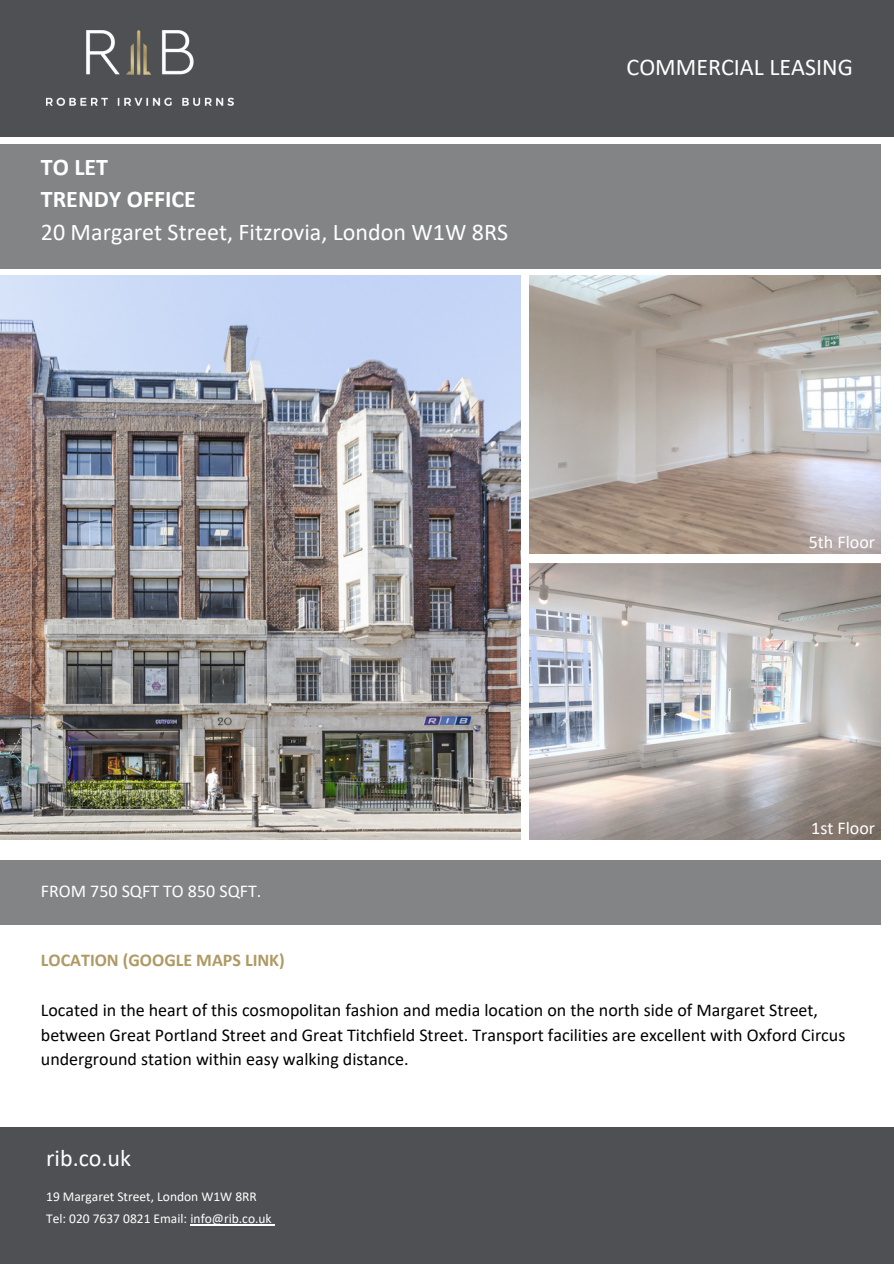
<style>
.page{position:relative;width:894px;height:1264px;background:#fff}
.page>*{position:absolute;margin:0;border:0;box-sizing:border-box;transform-origin:0 0}
.t1{font:24px/32.7px "Calibri";color:#fff}
.t2{font:18px/24.8px "Calibri";color:#000}
.t3{font:18px "Calibri";color:#fff}
.t4{font:700 18px "Calibri";color:#ae9a64}
.t5{font:13.5px "Calibri";color:#fff}
.s1{font-weight:700}
</style>
<div class="page">
<div style="left:0;top:0;width:893px;height:137px;background:#4e5053"></div>
<div style="left:0;top:144px;width:880px;height:124px;background:#838486"></div>
<div style="left:0;top:859px;width:880px;height:65px;background:#838486"></div>
<img style="left:46px;top:30px;width:187px;height:76px">
<img style="left:0;top:275px;width:520px;height:564px">
<img style="left:529px;top:275px;width:351px;height:278px">
<img style="left:529px;top:564px;width:351px;height:275px">
<div style="left:0;top:1126px;width:893px;height:137px;background:#4e5053"></div>
<hr style="left:190px;top:1224px;width:82px;height:1px;background:#fff">
<h5 class="t1" style="left:41px;top:152px;width:468px"><span class="s1">TO LET<br>TRENDY OFFICE<br></span>20 Margaret Street, Fitzrovia, London W1W 8RS</h5>
<p class="t3" style="left:41px;top:883px;width:222px">FROM 750 SQFT TO 850 SQFT.</p>
<p class="t1" style="left:626px;top:52px;width:228px">COMMERCIAL LEASING</p>
<h4 class="t3" style="left:808px;top:534px;width:68px">5th Floor</h4>
<h5 class="t3" style="left:811px;top:820px;width:65px">1st Floor</h5>
<h3 class="t4" style="left:41px;top:952px;width:245px">LOCATION (GOOGLE MAPS LINK)</h3>
<h5 class="t2" style="left:41px;top:999px;width:805px">Located in the heart of this cosmopolitan fashion and media location on the north side of Margaret Street, between Great Portland Street and Great Titchfield Street. Transport facilities are excellent with Oxford Circus underground station within easy walking distance.</h5>
<h2 class="t1" style="left:46px;top:1143px;width:86px">rib.co.uk</h2>
<p class="t5" style="left:46px;top:1190px;width:212px">19 Margaret Street, London W1W 8RR</p>
<p class="t5" style="left:46px;top:1212px;width:227px">Tel: 020 7637 0821 Email: info@rib.co.uk</p>
</div>
